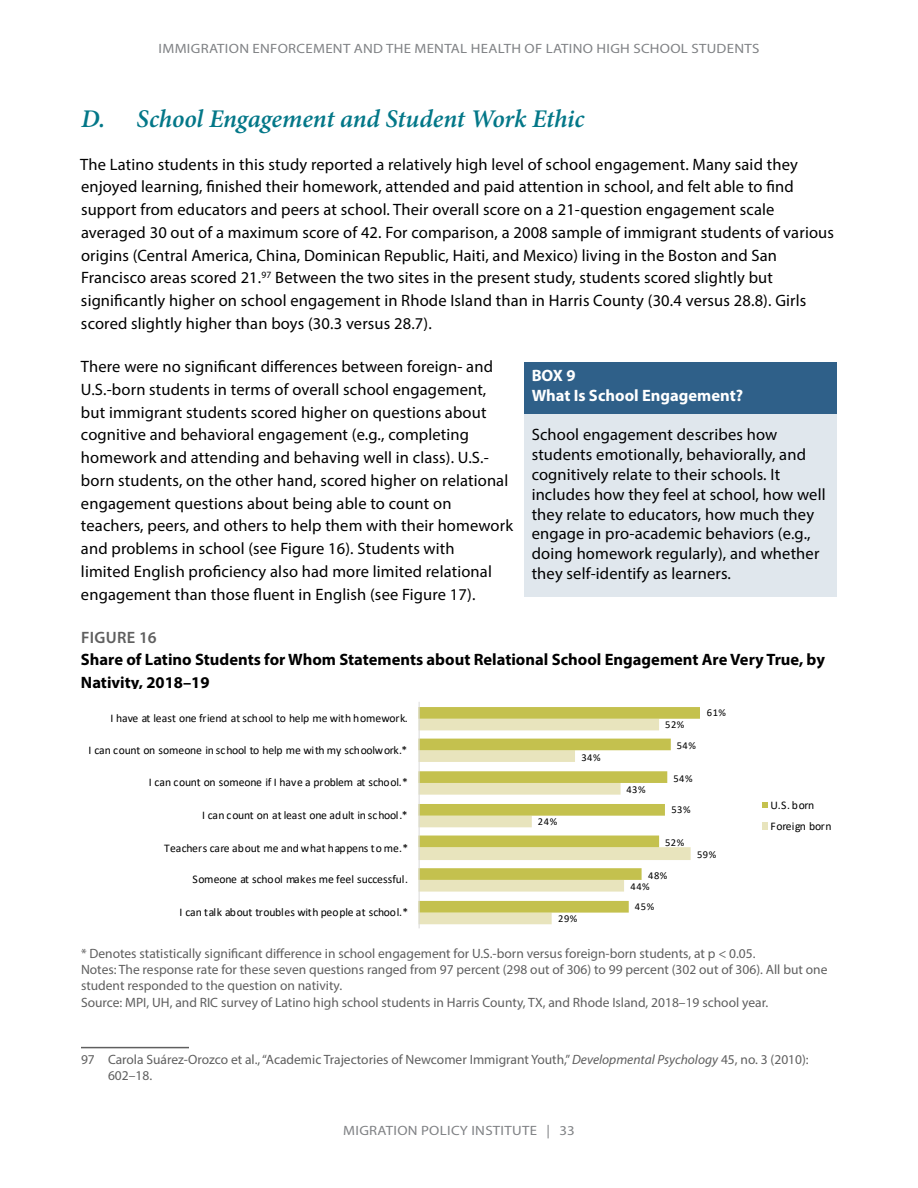
<style>
.page{position:relative;width:918px;height:1188px;background:#fff}
.page>*{position:absolute;margin:0;border:0;box-sizing:border-box;transform-origin:0 0}
.t1{font:italic 600 25.5px "Minion Pro";letter-spacing:-.005em;color:#037788}
.t2{font:16.5px/22.8px "Myriad Pro";letter-spacing:.01em;color:#000}
.t3{font:700 16.5px/22.8px "Myriad Pro";color:#000}
.t4{font:700 16.5px/19.8px "Myriad Pro";color:#fff}
.t5{font:600 16.5px "Myriad Pro";letter-spacing:.02em;color:#5f5f5f}
.t6{font:13.5px/16.2px "Myriad Pro";color:#5f5f5f}
.t7{font:13.5px "Myriad Pro";letter-spacing:.02em;color:#808285;scale:1.1 1}
.t8{font:11.7px/21px "Calibri";letter-spacing:-.025em;color:#000}
.t9{font:11.7px "Calibri";color:#000}
.t10{font:10.5px "Calibri";letter-spacing:.05em;color:#000}
.s1{font-style:italic}
</style>
<div class="page">
<svg style="left:420px;top:913px;width:132px;height:11px"></svg>
<svg style="left:420px;top:707px;width:280px;height:206px"></svg>
<hr style="left:419px;top:702px;width:1px;height:226px;background:#d9d9d9">
<svg style="left:762px;top:802px;width:6px;height:5px"></svg>
<div style="left:762px;top:823px;width:6px;height:7px;background:#e8e4bd"></div>
<hr style="left:81px;top:1047px;width:108px;height:1px;background:#5f5f5f">
<div style="left:525px;top:362px;width:312px;height:70px;background:#2f6089"></div>
<div style="left:525px;top:415px;width:312px;height:182px;background:#e0e7ed"></div>
<p class="t7" style="left:159px;top:40px;width:548px">IMMIGRATION ENFORCEMENT AND THE MENTAL HEALTH OF LATINO HIGH SCHOOL STUDENTS</p>
<h1 class="t1" style="left:81px;top:101px;width:505px">D. School Engagement and Student Work Ethic</h1>
<p class="t2" style="left:80px;top:152px;width:755px">The Latino students in this study reported a relatively high level of school engagement. Many said they enjoyed learning, finished their homework, attended and paid attention in school, and felt able to find support from educators and peers at school. Their overall score on a 21-question engagement scale averaged 30 out of a maximum score of 42. For comparison, a 2008 sample of immigrant students of various origins (Central America, China, Dominican Republic, Haiti, and Mexico) living in the Boston and San Francisco areas scored 21.<sup>97</sup> Between the two sites in the present study, students scored slightly but significantly higher on school engagement in Rhode Island than in Harris County (30.4 versus 28.8). Girls scored slightly higher than boys (30.3 versus 28.7).</p>
<p class="t2" style="left:81px;top:355px;width:434px">There were no significant differences between foreign- and U.S.-born students in terms of overall school engagement, but immigrant students scored higher on questions about cognitive and behavioral engagement (e.g., completing homework and attending and behaving well in class). U.S.- born students, on the other hand, scored higher on relational engagement questions about being able to count on teachers, peers, and others to help them with their homework and problems in school (see Figure 16). Students with<br>limited English proficiency also had more limited relational engagement than those fluent in English (see Figure 17).</p>
<p class="t5" style="left:81px;top:627px;width:77px">FIGURE 16</p>
<p class="t3" style="left:81px;top:648px;width:745px">Share of Latino Students for Whom Statements about Relational School Engagement Are Very True, by<br>Nativity, 2018–19</p>
<p class="t4" style="left:532px;top:365px;width:213px">BOX 9<br>What Is School Engagement?</p>
<p class="t2" style="left:532px;top:425px;width:295px;line-height:19.8px">School engagement describes how students emotionally, behaviorally, and cognitively relate to their schools. It includes how they feel at school, how well they relate to educators, how much they engage in pro-academic behaviors (e.g., doing homework regularly), and whether they self-identify as learners.</p>
<p class="t8" style="left:110px;top:708px;width:299px">I have at least one friend at school to help me with homework.</p>
<p class="t10" style="left:665px;top:717px;width:21px">52%</p>
<p class="t10" style="left:707px;top:706px;width:21px">61%</p>
<p class="t8" style="left:89px;top:739px;width:320px">I can count on someone in school to help me with my schoolwork.*</p>
<p class="t10" style="left:581px;top:750px;width:21px">34%</p>
<p class="t10" style="left:677px;top:738px;width:21px">54%</p>
<p class="t8" style="left:149px;top:772px;width:261px">I can count on someone if I have a problem at school.*</p>
<p class="t10" style="left:626px;top:783px;width:21px">43%</p>
<p class="t10" style="left:673px;top:771px;width:21px">54%</p>
<p class="t8" style="left:202px;top:804px;width:207px">I can count on at least one adult in school.*</p>
<p class="t10" style="left:538px;top:814px;width:21px">24%</p>
<p class="t10" style="left:671px;top:803px;width:21px">53%</p>
<p class="t8" style="left:771px;top:794px;width:63px">U.S. born<br>Foreign born</p>
<p class="t9" style="left:164px;top:840px;width:246px">Teachers care about me and what happens to me.*</p>
<p class="t10" style="left:665px;top:835px;width:21px">52%</p>
<p class="t10" style="left:697px;top:847px;width:21px">59%</p>
<p class="t9" style="left:193px;top:871px;width:217px">Someone at school makes me feel successful.</p>
<p class="t10" style="left:648px;top:868px;width:21px">48%</p>
<p class="t10" style="left:631px;top:880px;width:21px">44%</p>
<p class="t8" style="left:180px;top:901px;width:230px">I can talk about troubles with people at school.*</p>
<p class="t10" style="left:558px;top:911px;width:21px">29%</p>
<p class="t10" style="left:635px;top:899px;width:21px">45%</p>
<p class="t6" style="left:81px;top:945px;width:748px">* Denotes statistically significant difference in school engagement for U.S.-born versus foreign-born students, at p &lt; 0.05.<br>Notes: The response rate for these seven questions ranged from 97 percent (298 out of 306) to 99 percent (302 out of 306). All but one student responded to the question on nativity.<br>Source: MPI, UH, and RIC survey of Latino high school students in Harris County, TX, and Rhode Island, 2018–19 school year.</p>
<p class="t6" style="left:108px;top:1051px;width:702px;text-indent:-27px">97 Carola Suárez-Orozco et al., “Academic Trajectories of Newcomer Immigrant Youth,” <span class="s1">Developmental Psychology</span> 45, no. 3 (2010):<br>602–18.</p>
<p class="t7" style="left:343px;top:1122px;width:212px">MIGRATION POLICY INSTITUTE | 33</p>
</div>
